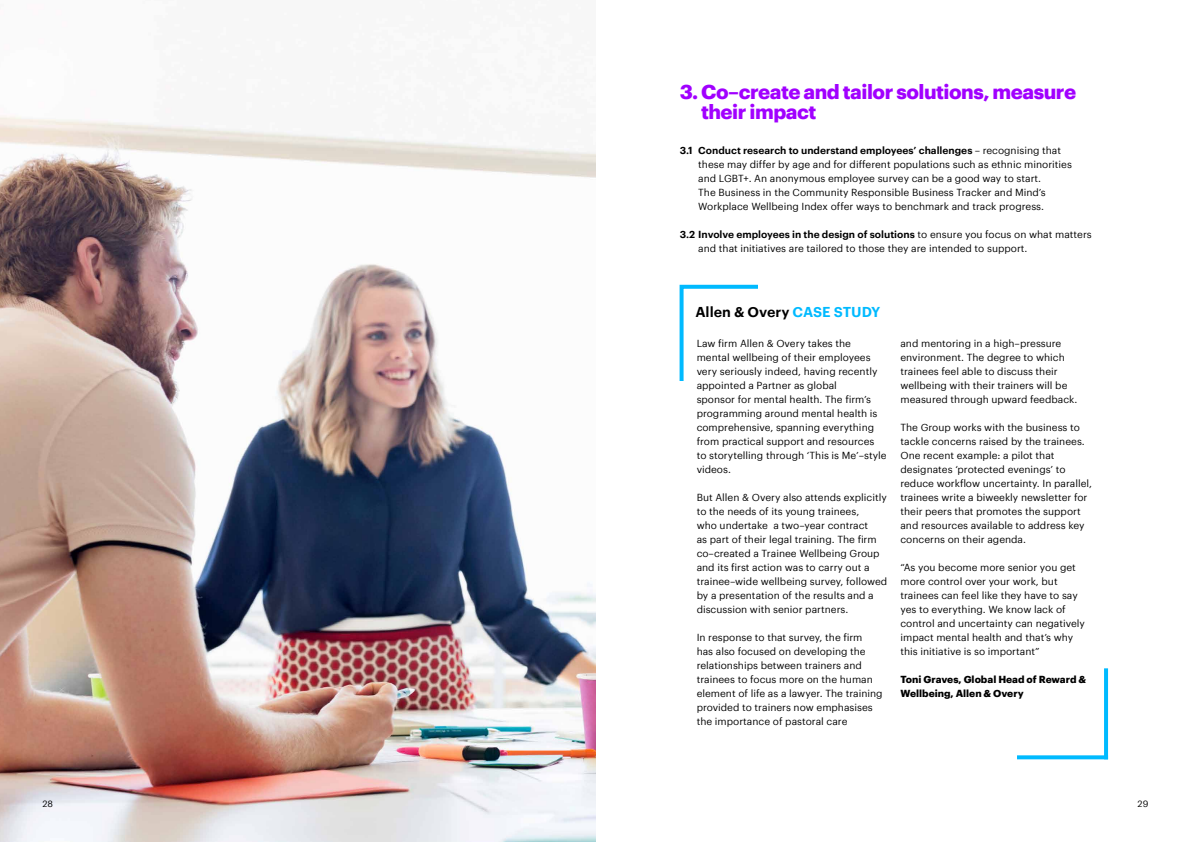
<style>
.page{position:relative;width:1191px;height:842px;background:#fff}
.page>*{position:absolute;margin:0;border:0;box-sizing:border-box;transform-origin:0 0}
.t1{font:700 20px "Graphik";letter-spacing:-.025em;color:#a100ff}
.t2{font:600 14px "Graphik";color:#000}
.t3{font:10px/14px "Graphik";color:#000}
.t4{font:700 10px/14px "Graphik";color:#000}
.t5{font:600 10px "Graphik";color:#000}
.t6{font:9px "Graphik";color:#000}
.s1{font-weight:600}
.s2{color:#00baff}
</style>
<div class="page">
<img style="left:0;top:116px;width:595px;height:726px">
<svg style="left:1017px;top:755px;width:87px;height:4px"></svg>
<svg style="left:1104px;top:668px;width:4px;height:91px"></svg>
<h1 class="t1" style="left:680px;top:76px;width:398px">3. Co–create and tailor solutions, measure</h1>
<h1 class="t1" style="left:701px;top:97px;width:117px">their impact</h1>
<p class="t3" style="left:698px;top:142px;width:375px"><span class="s1">Conduct research to understand employees’ challenges</span> – recognising that these may differ by age and for different populations such as ethnic minorities and LGBT+. An anonymous employee survey can be a good way to start.<br>The Business in the Community Responsible Business Tracker and Mind’s Workplace Wellbeing Index offer ways to benchmark and track progress.</p>
<p class="t5" style="left:680px;top:143px;width:14px">3.1</p>
<p class="t3" style="left:698px;top:226px;width:395px;text-indent:-18px"><span class="s1">3.2 Involve employees in the design of solutions</span> to ensure you focus on what matters and that initiatives are tailored to those they are intended to support.</p>
<h2 class="t2" style="left:695px;top:301px;width:187px">Allen &amp; Overy <span class="s2">CASE STUDY</span></h2>
<p class="t3" style="left:696px;top:335px;width:191px">Law firm Allen &amp; Overy takes the<br>mental wellbeing of their employees very seriously indeed, having recently appointed a Partner as global<br>sponsor for mental health. The firm’s programming around mental health is comprehensive, spanning everything from practical support and resources to storytelling through ‘This is Me’–style videos.</p>
<p class="t3" style="left:696px;top:489px;width:192px">But Allen &amp; Overy also attends explicitly to the needs of its young trainees,<br>who undertake a two–year contract<br>as part of their legal training. The firm co–created a Trainee Wellbeing Group and its first action was to carry out a trainee–wide wellbeing survey, followed by a presentation of the results and a discussion with senior partners.</p>
<p class="t3" style="left:696px;top:629px;width:187px">In response to that survey, the firm<br>has also focused on developing the relationships between trainers and trainees to focus more on the human element of life as a lawyer. The training provided to trainers now emphasises the importance of pastoral care</p>
<p class="t3" style="left:900px;top:335px;width:178px">and mentoring in a high–pressure environment. The degree to which trainees feel able to discuss their wellbeing with their trainers will be measured through upward feedback.</p>
<p class="t3" style="left:900px;top:419px;width:193px">The Group works with the business to tackle concerns raised by the trainees.<br>One recent example: a pilot that designates ‘protected evenings’ to reduce workflow uncertainty. In parallel, trainees write a biweekly newsletter for their peers that promotes the support and resources available to address key concerns on their agenda.</p>
<p class="t3" style="left:900px;top:559px;width:186px">“As you become more senior you get more control over your work, but trainees can feel like they have to say yes to everything. We know lack of control and uncertainty can negatively impact mental health and that’s why this initiative is so important”</p>
<p class="t4" style="left:900px;top:671px;width:187px">Toni Graves, Global Head of Reward &amp;<br>Wellbeing, Allen &amp; Overy</p>
<p class="t6" style="left:43px;top:797px;width:12px">28</p>
<p class="t6" style="left:1137px;top:797px;width:12px">29</p>
</div>
